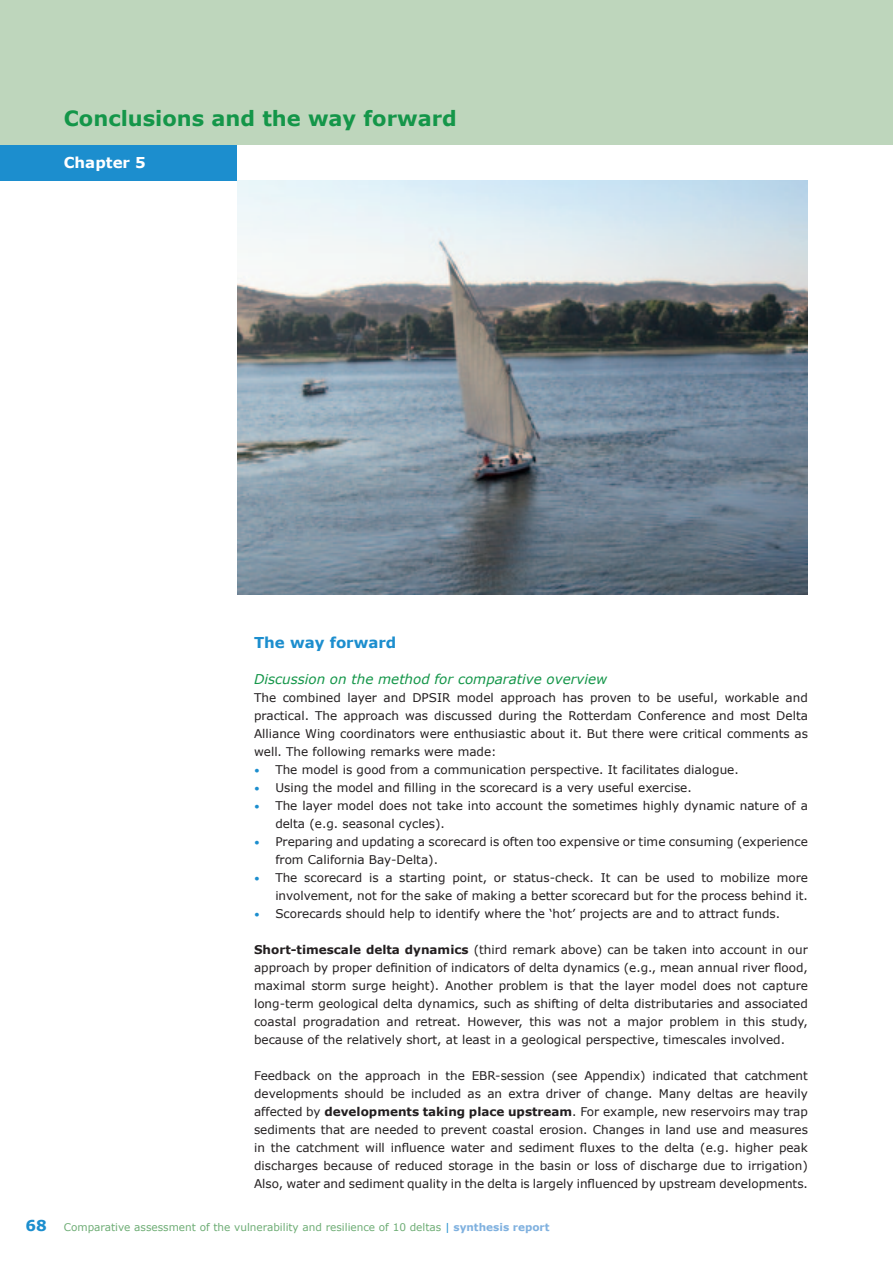
<style>
.page{position:relative;width:893px;height:1263px;background:#fff}
.page>*{position:absolute;margin:0;border:0;box-sizing:border-box;transform-origin:0 0}
.t1{font:700 21px "Verdana";color:#149649}
.t2{font:700 15px "Verdana";color:#1c8ece}
.t3{font:700 15px "Verdana";color:#fff}
.t4{font:italic 13.5px "Verdana";color:#149649}
.t5{font:12px/18px "Verdana";color:#231f20;text-align:justify}
.t6{font:10.5px "Verdana";color:#6ead75}
.s1{font-size:10.5px;color:#1c8ece}
.s2{font-weight:700}
.s3{font-weight:700;font-size:15px;color:#1c8ece}
.s4{color:#1c8ece}
.s5{font-weight:700;color:#80b1df}
</style>
<div class="page">
<div style="left:0;top:144px;width:237px;height:36px;background:#1c8ece"></div>
<div style="left:0;top:0;width:893px;height:144px;background:#bed6bc"></div>
<img style="left:237px;top:180px;width:571px;height:414px">
<h1 class="t1" style="left:64px;top:105px;width:395px">Conclusions and the way forward</h1>
<p class="t3" style="left:64px;top:153px;width:84px">Chapter 5</p>
<p class="t2" style="left:254px;top:633px;width:144px">The way forward</p>
<p class="t4" style="left:254px;top:671px;width:355px">Discussion on the method for comparative overview</p>
<p class="t5" style="left:254px;top:689px;width:555px">The combined layer and DPSIR model approach has proven to be useful, workable and practical. The approach was discussed during the Rotterdam Conference and most Delta Alliance Wing coordinators were enthusiastic about it. But there were critical comments as well. The following remarks were made:</p>
<p class="t5" style="left:254px;top:761px;width:486px"><span class="s1">•</span> The model is good from a communication perspective. It facilitates dialogue.</p>
<p class="t5" style="left:254px;top:779px;width:439px"><span class="s1">•</span> Using the model and filling in the scorecard is a very useful exercise.</p>
<p class="t5" style="left:275px;top:797px;width:534px;text-indent:-21px"><span class="s1">•</span> The layer model does not take into account the sometimes highly dynamic nature of a delta (e.g. seasonal cycles).</p>
<p class="t5" style="left:275px;top:833px;width:534px;text-indent:-21px"><span class="s1">•</span> Preparing and updating a scorecard is often too expensive or time consuming (experience from California Bay-Delta).</p>
<p class="t5" style="left:254px;top:869px;width:555px;text-align:right"><span class="s1">•</span> The scorecard is a starting point, or status-check. It can be used to mobilize more involvement, not for the sake of making a better scorecard but for the process behind it.</p>
<p class="t5" style="left:254px;top:905px;width:528px"><span class="s1">•</span> Scorecards should help to identify where the ‘hot’ projects are and to attract funds.</p>
<p class="t5" style="left:254px;top:941px;width:555px"><span class="s2">Short-timescale delta dynamics</span> (third remark above) can be taken into account in our approach by proper definition of indicators of delta dynamics (e.g., mean annual river flood, maximal storm surge height). Another problem is that the layer model does not capture long-term geological delta dynamics, such as shifting of delta distributaries and associated coastal progradation and retreat. However, this was not a major problem in this study, because of the relatively short, at least in a geological perspective, timescales involved.</p>
<p class="t5" style="left:254px;top:1067px;width:555px">Feedback on the approach in the EBR-session (see Appendix) indicated that catchment developments should be included as an extra driver of change. Many deltas are heavily affected by <span class="s2">developments taking place upstream</span>. For example, new reservoirs may trap sediments that are needed to prevent coastal erosion. Changes in land use and measures in the catchment will influence water and sediment fluxes to the delta (e.g. higher peak discharges because of reduced storage in the basin or loss of discharge due to irrigation)<br>Also, water and sediment quality in the delta is largely influenced by upstream developments.</p>
<p class="t6" style="left:25px;top:1220px;width:526px"><span class="s3">68</span> Comparative assessment of the vulnerability and resilience of 10 deltas <span class="s4">|</span> <span class="s5">synthesis report</span></p>
</div>
